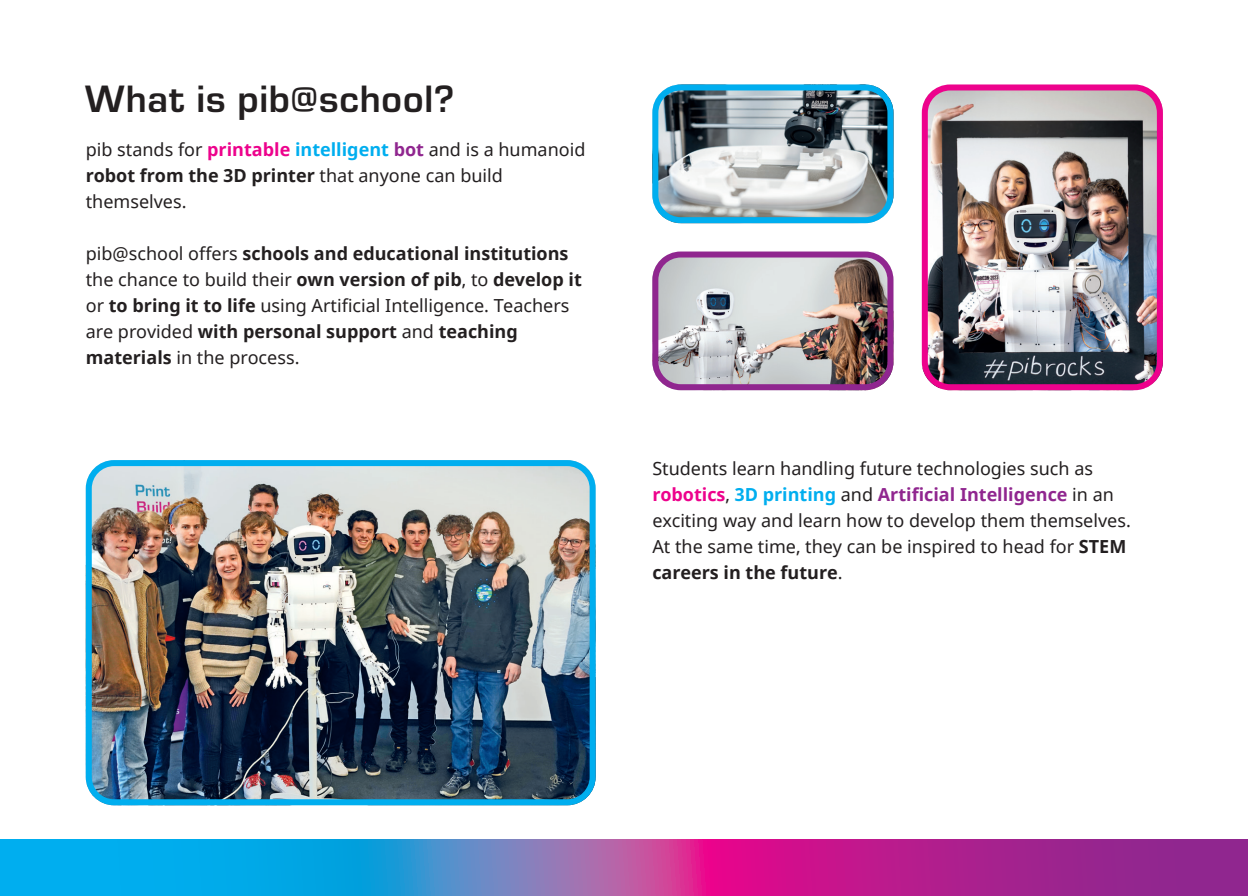
<style>
.page{position:relative;width:1248px;height:896px;background:#fff}
.page>*{position:absolute;margin:0;border:0;box-sizing:border-box;transform-origin:0 0}
.t1{font:700 39.6px "Eurostile";letter-spacing:.02em;color:#231f20}
.t2{font:18px/26px "Noto Sans";color:#231f20}
.t3{font:700 18px/26px "Noto Sans";color:#231f20}
.s1{font-weight:700;color:#ed028c}
.s2{font-weight:700;color:#00aeef}
.s3{font-weight:700;color:#90268f}
.s4{font-weight:700}
.s5{font-weight:400}
</style>
<div class="page">
<svg style="left:28px;top:839px;width:1219px;height:57px;background:#725cb3"></svg>
<div style="left:0;top:839px;width:28px;height:57px;background:#00aeef"></div>
<img style="left:928px;top:91px;width:234px;height:299px">
<div style="left:921px;top:84px;width:241px;height:306px;border:6px solid #ed028c;border-radius:25px"></div>
<img style="left:659px;top:91px;width:234px;height:125px">
<div style="left:652px;top:84px;width:241px;height:139px;border:6px solid #00aeef;border-radius:25px"></div>
<img style="left:659px;top:258px;width:234px;height:125px">
<div style="left:652px;top:251px;width:241px;height:139px;border:6px solid #90268f;border-radius:25px"></div>
<img style="left:93px;top:467px;width:502px;height:338px">
<div style="left:86px;top:460px;width:509px;height:345px;border:6px solid #00aeef;border-radius:25px"></div>
<h1 class="t1" style="left:85px;top:71px;width:371px">What is pib@school?</h1>
<p class="t2" style="left:86px;top:137px;width:501px">pib stands for <span class="s1">printable</span> <span class="s2">intelligent</span> <span class="s3">bot</span> and is a humanoid <span class="s4">robot from the 3D printer</span> that anyone can build themselves.</p>
<p class="t3" style="left:86px;top:241px;width:497px"><span class="s5">pib@school offers</span> schools and educational institutions <span class="s5">the chance to build their</span> own version of pib<span class="s5">, to</span> develop it <span class="s5">or</span> to bring it to life <span class="s5">using Artificial Intelligence. Teachers are provided</span> with personal support <span class="s5">and</span> teaching materials <span class="s5">in the process.</span></p>
<p class="t2" style="left:652px;top:456px;width:480px">Students learn handling future technologies such as <span class="s1">robotics</span>, <span class="s2">3D printing</span> and <span class="s3">Artificial Intelligence</span> in an exciting way and learn how to develop them themselves.<br>At the same time, they can be inspired to head for <span class="s4">STEM careers in the future</span>.</p>
</div>
